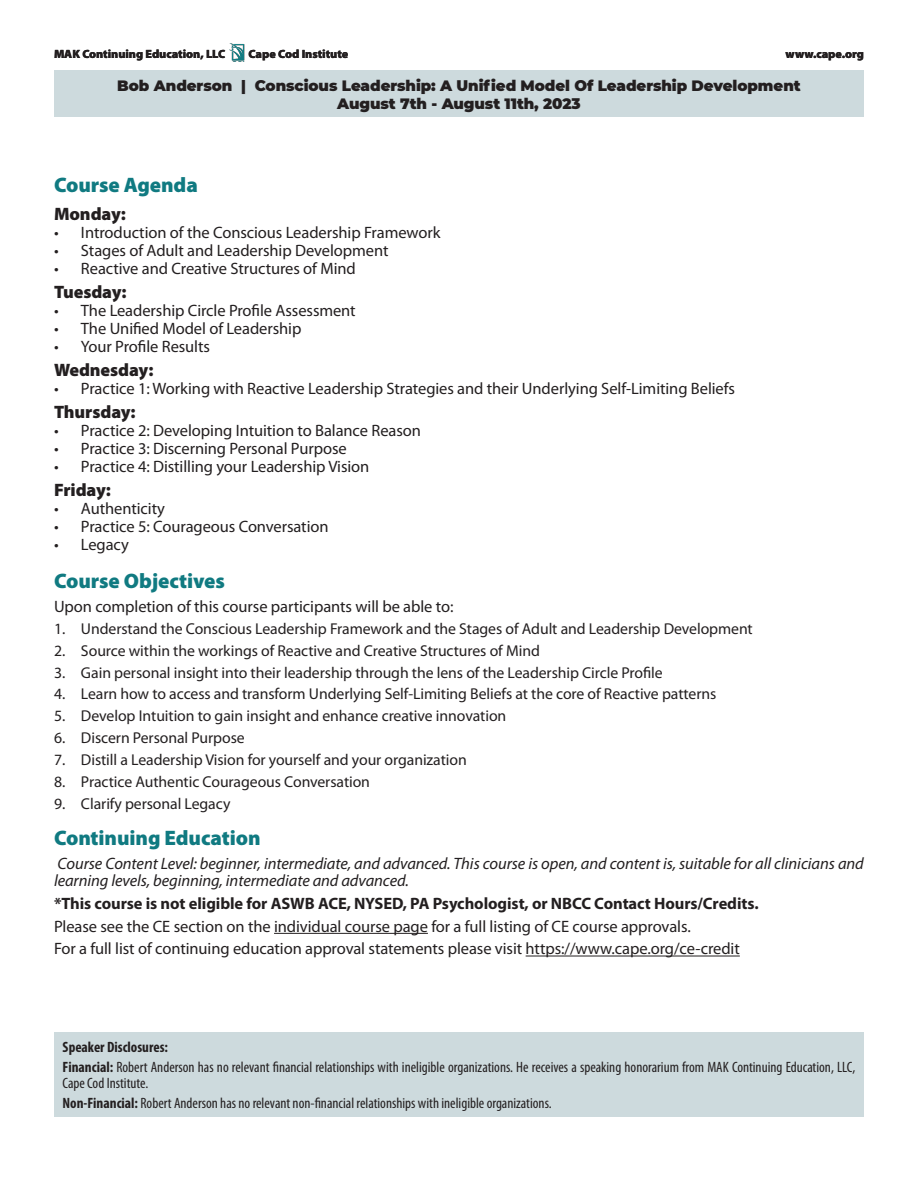
<style>
.page{position:relative;width:918px;height:1188px;background:#fff}
.page>*{position:absolute;margin:0;border:0;box-sizing:border-box;transform-origin:0 0}
.t1{font:900 21px "Myriad Pro";letter-spacing:-.005em;color:#107a81}
.t2{font:900 18px "Myriad Pro";letter-spacing:-.005em;color:#231f20}
.t3{font:16.5px/22.6px "Myriad Pro";letter-spacing:-.005em;color:#231f20}
.t4{font:italic 16.5px/17.2px "Myriad Pro";letter-spacing:-.005em;color:#231f20}
.t5{font:700 16.5px "Myriad Pro";letter-spacing:-.005em;color:#231f20}
.t6{font:15.75px "Myriad Pro";letter-spacing:-.005em;color:#231f20}
.t7{font:condensed 15px/19.8px "Myriad Pro";color:#231f20}
.t8{font:900 15px/17.2px "Montserrat";letter-spacing:-.005em;color:#231f20;text-align:center}
.t9{font:900 12px "Myriad Pro";letter-spacing:-.005em;color:#231f20}
.s1{font-weight:700}
</style>
<div class="page">
<img style="left:230px;top:44px;width:15px;height:17px">
<div style="left:54px;top:70px;width:810px;height:47px;background:#cddadd"></div>
<hr style="left:274px;top:933px;width:154px;height:1px;background:#231f20">
<hr style="left:526px;top:956px;width:214px;height:1px;background:#231f20">
<div style="left:54px;top:1032px;width:810px;height:85px;background:#cddadd"></div>
<p class="t9" style="left:54px;top:46px;width:173px">MAK Continuing Education, LLC</p>
<p class="t9" style="left:249px;top:46px;width:101px">Cape Cod Institute</p>
<p class="t9" style="left:786px;top:46px;width:80px">www.cape.org</p>
<p class="t8" style="left:117px;top:77px;width:685px">Bob Anderson | Conscious Leadership: A Unified Model Of Leadership Development<br>August 7th - August 11th, 2023</p>
<p class="t1" style="left:54px;top:171px;width:145px">Course Agenda</p>
<p class="t2" style="left:54px;top:202px;width:73px">Monday:</p>
<p class="t3" style="left:54px;top:221px;width:388px">• Introduction of the Conscious Leadership Framework</p>
<p class="t3" style="left:54px;top:239px;width:336px">• Stages of Adult and Leadership Development</p>
<p class="t3" style="left:54px;top:257px;width:303px">• Reactive and Creative Structures of Mind</p>
<p class="t2" style="left:54px;top:280px;width:74px">Tuesday:</p>
<p class="t3" style="left:54px;top:299px;width:303px">• The Leadership Circle Profile Assessment</p>
<p class="t3" style="left:54px;top:317px;width:249px">• The Unified Model of Leadership</p>
<p class="t3" style="left:54px;top:335px;width:158px">• Your Profile Results</p>
<p class="t2" style="left:54px;top:358px;width:101px">Wednesday:</p>
<p class="t3" style="left:54px;top:377px;width:682px">• Practice 1: Working with Reactive Leadership Strategies and their Underlying Self-Limiting Beliefs</p>
<p class="t2" style="left:54px;top:400px;width:83px">Thursday:</p>
<p class="t3" style="left:54px;top:419px;width:368px">• Practice 2: Developing Intuition to Balance Reason</p>
<p class="t3" style="left:54px;top:437px;width:294px">• Practice 3: Discerning Personal Purpose</p>
<p class="t3" style="left:54px;top:455px;width:317px">• Practice 4: Distilling your Leadership Vision</p>
<p class="t2" style="left:54px;top:478px;width:58px">Friday:</p>
<p class="t3" style="left:54px;top:497px;width:113px">• Authenticity</p>
<p class="t3" style="left:54px;top:515px;width:276px">• Practice 5: Courageous Conversation</p>
<p class="t3" style="left:54px;top:533px;width:77px">• Legacy</p>
<p class="t1" style="left:54px;top:567px;width:172px">Course Objectives</p>
<p class="t3" style="left:54px;top:595px;width:401px">Upon completion of this course participants will be able to:</p>
<p class="t6" style="left:54px;top:619px;width:700px">1. Understand the Conscious Leadership Framework and the Stages of Adult and Leadership Development</p>
<p class="t6" style="left:54px;top:641px;width:487px">2. Source within the workings of Reactive and Creative Structures of Mind</p>
<p class="t6" style="left:54px;top:663px;width:610px">3. Gain personal insight into their leadership through the lens of the Leadership Circle Profile</p>
<p class="t6" style="left:54px;top:684px;width:664px">4. Learn how to access and transform Underlying Self-Limiting Beliefs at the core of Reactive patterns</p>
<p class="t6" style="left:54px;top:706px;width:454px">5. Develop Intuition to gain insight and enhance creative innovation</p>
<p class="t6" style="left:54px;top:728px;width:192px">6. Discern Personal Purpose</p>
<p class="t6" style="left:54px;top:750px;width:414px">7. Distill a Leadership Vision for yourself and your organization</p>
<p class="t6" style="left:54px;top:772px;width:318px">8. Practice Authentic Courageous Conversation</p>
<p class="t6" style="left:54px;top:794px;width:178px">9. Clarify personal Legacy</p>
<p class="t1" style="left:54px;top:824px;width:208px">Continuing Education</p>
<p class="t4" style="left:54px;top:855px;width:811px">Course Content Level: beginner, intermediate, and advanced. This course is open, and content is, suitable for all clinicians and learning levels, beginning, intermediate and advanced.</p>
<p class="t5" style="left:54px;top:893px;width:706px">*This course is not eligible for ASWB ACE, NYSED, PA Psychologist, or NBCC Contact Hours/Credits.</p>
<p class="t3" style="left:54px;top:915px;width:687px">Please see the CE section on the individual course page for a full listing of CE course approvals.<br>For a full list of continuing education approval statements please visit https://www.cape.org/ce-credit</p>
<p class="t7" style="left:63px;top:1037px;width:794px"><span class="s1">Speaker Disclosures:<br>Financial:</span> Robert Anderson has no relevant financial relationships with ineligible organizations. He receives a speaking honorarium from MAK Continuing Education, LLC,</p>
<p class="t7" style="left:63px;top:1073px;width:491px">Cape Cod Institute.<br><span class="s1">Non-Financial:</span> Robert Anderson has no relevant non-financial relationships with ineligible organizations.</p>
</div>
